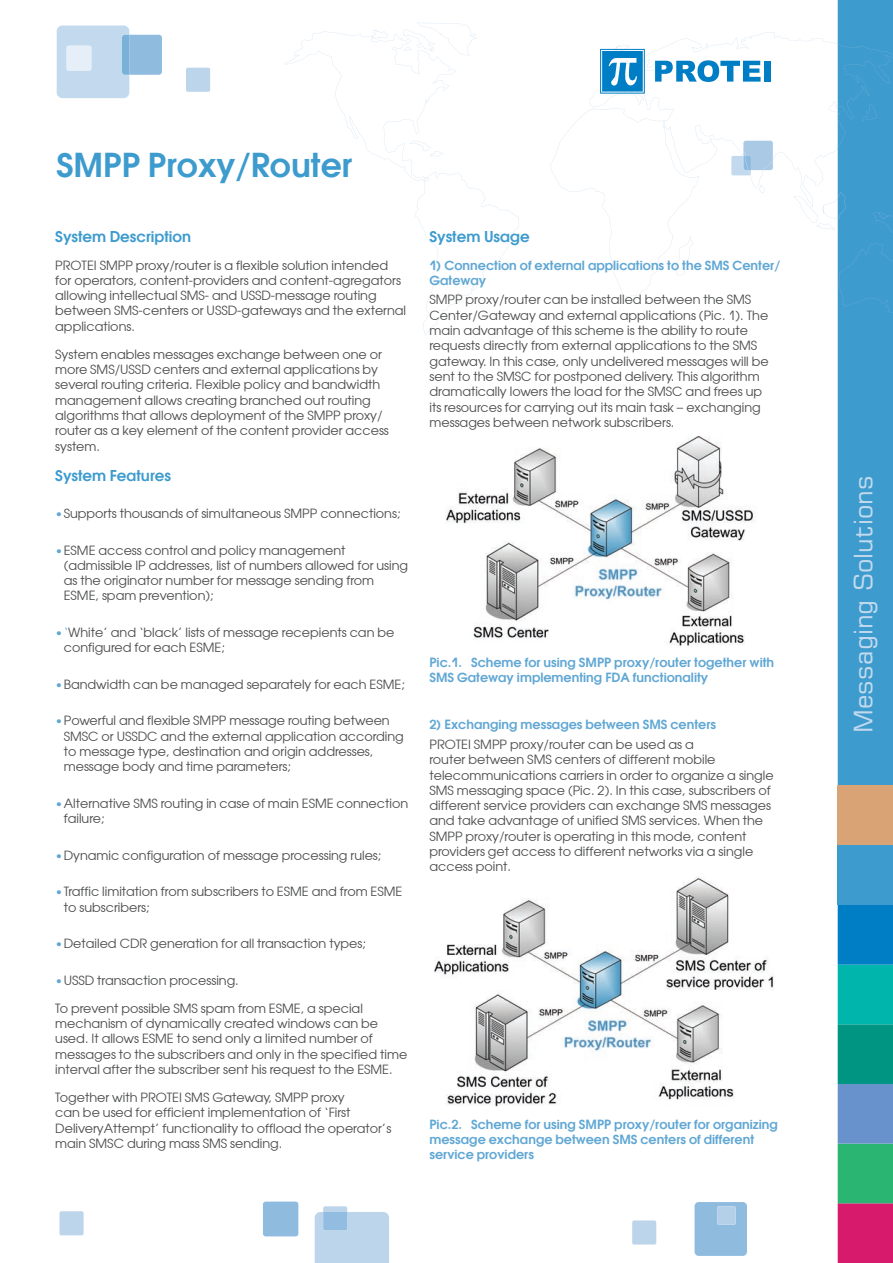
<style>
.page{position:relative;width:893px;height:1263px;background:#fff}
.page>*{position:absolute;margin:0;border:0;box-sizing:border-box;transform-origin:0 0}
.t1{font:600 33px "Avant Garde Gothic C";color:#3d9bce}
.t2{font:25.5px "Square 721 BT";color:#c3daee}
.t3{font:600 15px "Avant Garde Gothic C";color:#3d9bce}
.t4{font:12.75px/15.3px "Avant Garde Gothic C";color:#4b4c4d}
.t5{font:600 12.75px/15.3px "Avant Garde Gothic C";color:#60a7d4}
.s1{color:#60a7d4}
</style>
<div class="page">
<div style="left:838px;top:0;width:55px;height:788px;background:#3d9bce"></div>
<svg style="left:284px;top:23px;width:235px;height:312px"></svg>
<div style="left:838px;top:1203px;width:55px;height:60px;background:#d71a6c"></div>
<div style="left:838px;top:1143px;width:55px;height:60px;background:#2bb572"></div>
<div style="left:838px;top:1084px;width:55px;height:59px;background:#6892cc"></div>
<div style="left:838px;top:1024px;width:55px;height:60px;background:#009583"></div>
<div style="left:838px;top:965px;width:55px;height:59px;background:#00b5ac"></div>
<div style="left:838px;top:905px;width:55px;height:60px;background:#007ec5"></div>
<div style="left:838px;top:845px;width:55px;height:60px;background:#3d9bce"></div>
<div style="left:838px;top:786px;width:55px;height:59px;background:#d9a375"></div>
<svg style="left:57px;top:26px;width:105px;height:72px;background:#bfd8ed"></svg>
<div style="left:67px;top:46px;width:24px;height:24px;background:#e6eff8;border-radius:2px"></div>
<div style="left:263px;top:1201px;width:35px;height:35px;background:#8fbbdf;border-radius:3px"></div>
<svg style="left:315px;top:1206px;width:74px;height:57px;background:#bcd5eb"></svg>
<div style="left:694px;top:1202px;width:53px;height:54px;background:#8fbbdf"></div>
<div style="left:60px;top:1211px;width:24px;height:24px;background:#bcd5eb;border-radius:2px"></div>
<div style="left:717px;top:1206px;width:19px;height:19px;background:#b4d0e9"></div>
<div style="left:632px;top:1220px;width:24px;height:24px;background:#bcd5eb;border-radius:2px"></div>
<div style="left:186px;top:68px;width:24px;height:24px;background:#bcd5eb;border-radius:2px"></div>
<svg style="left:550px;top:32px;width:343px;height:281px"></svg>
<img style="left:435px;top:877px;width:339px;height:230px">
<img style="left:445px;top:437px;width:311px;height:210px">
<h1 class="t1" style="left:56px;top:145px;width:298px">SMPP Proxy/Router</h1>
<p class="t3" style="left:55px;top:227px;width:137px">System Description</p>
<p class="t4" style="left:55px;top:257px;width:352px">PROTEI SMPP proxy/router is a flexible solution intended for operators, content-providers and content-agregators allowing intellectual SMS- and USSD-message routing between SMS-centers or USSD-gateways and the external applications.</p>
<p class="t4" style="left:55px;top:346px;width:335px">System enables messages exchange between one or more SMS/USSD centers and external applications by several routing criteria. Flexible policy and bandwidth management allows creating branched out routing algorithms that allows deployment of the SMPP proxy/ router as a key element of the content provider access system.</p>
<p class="t3" style="left:55px;top:467px;width:117px">System Features</p>
<p class="t4" style="left:55px;top:506px;width:347px"><span class="s1">•</span> Supports thousands of simultaneous SMPP connections;</p>
<p class="t4" style="left:64px;top:542px;width:346px;text-indent:-9px"><span class="s1">•</span> ESME access control and policy management (admissible IP addresses, list of numbers allowed for using as the originator number for message sending from ESME, spam prevention);</p>
<p class="t4" style="left:64px;top:625px;width:332px;text-indent:-9px"><span class="s1">• ‘</span>White’ and ‘black’ lists of message recepients can be configured for each ESME;</p>
<p class="t4" style="left:55px;top:676px;width:351px"><span class="s1">•</span> Bandwidth can be managed separately for each ESME;</p>
<p class="t4" style="left:64px;top:713px;width:341px;text-indent:-9px"><span class="s1">•</span> Powerful and flexible SMPP message routing between SMSC or USSDC and the external application according to message type, destination and origin addresses, message body and time parameters;</p>
<p class="t4" style="left:64px;top:795px;width:346px;text-indent:-9px"><span class="s1">•</span> Alternative SMS routing in case of main ESME connection failure;</p>
<p class="t4" style="left:55px;top:847px;width:328px"><span class="s1">•</span> Dynamic configuration of message processing rules;</p>
<p class="t4" style="left:64px;top:884px;width:340px;text-indent:-9px"><span class="s1">•</span> Traffic limitation from subscribers to ESME and from ESME to subscribers;</p>
<p class="t4" style="left:55px;top:936px;width:312px"><span class="s1">•</span> Detailed CDR generation for all transaction types;</p>
<p class="t4" style="left:55px;top:972px;width:185px"><span class="s1">•</span> USSD transaction processing.</p>
<p class="t4" style="left:55px;top:1000px;width:354px">To prevent possible SMS spam from ESME, a special mechanism of dynamically created windows can be used. It allows ESME to send only a limited number of messages to the subscribers and only in the specified time interval after the subscriber sent his request to the ESME.</p>
<p class="t4" style="left:55px;top:1090px;width:338px">Together with PROTEI SMS Gateway, SMPP proxy<br>can be used for efficient implementation of ‘First DeliveryAttempt’ functionality to offload the operator’s main SMSC during mass SMS sending.</p>
<p class="t3" style="left:429px;top:227px;width:102px">System Usage</p>
<p class="t5" style="left:429px;top:257px;width:352px">1) Connection of external applications to the SMS Center/<br>Gateway</p>
<p class="t4" style="left:429px;top:292px;width:341px">SMPP proxy/router can be installed between the SMS Center/Gateway and external applications (Pic. 1). The main advantage of this scheme is the ability to route requests directly from external applications to the SMS gateway. In this case, only undelivered messages will be sent to the SMSC for postponed delivery. This algorithm dramatically lowers the load for the SMSC and frees up its resources for carrying out its main task – exchanging messages between network subscribers.</p>
<p class="t5" style="left:429px;top:654px;width:346px">Pic.1. Scheme for using SMPP proxy/router together with<br>SMS Gateway implementing FDA functionality</p>
<p class="t5" style="left:429px;top:717px;width:288px">2) Exchanging messages between SMS centers</p>
<p class="t4" style="left:429px;top:737px;width:346px">PROTEI SMPP proxy/router can be used as a<br>router between SMS centers of different mobile telecommunications carriers in order to organize a single SMS messaging space (Pic. 2). In this case, subscribers of different service providers can exchange SMS messages and take advantage of unified SMS services. When the SMPP proxy/router is operating in this mode, content providers get access to different networks via a single access point.</p>
<p class="t5" style="left:429px;top:1116px;width:350px">Pic.2. Scheme for using SMPP proxy/router for organizing message exchange between SMS centers of different service providers</p>
<h2 class="t2" style="left:847px;top:733px;width:259px;rotate:-90deg">Messaging Solutions</h2>
</div>
